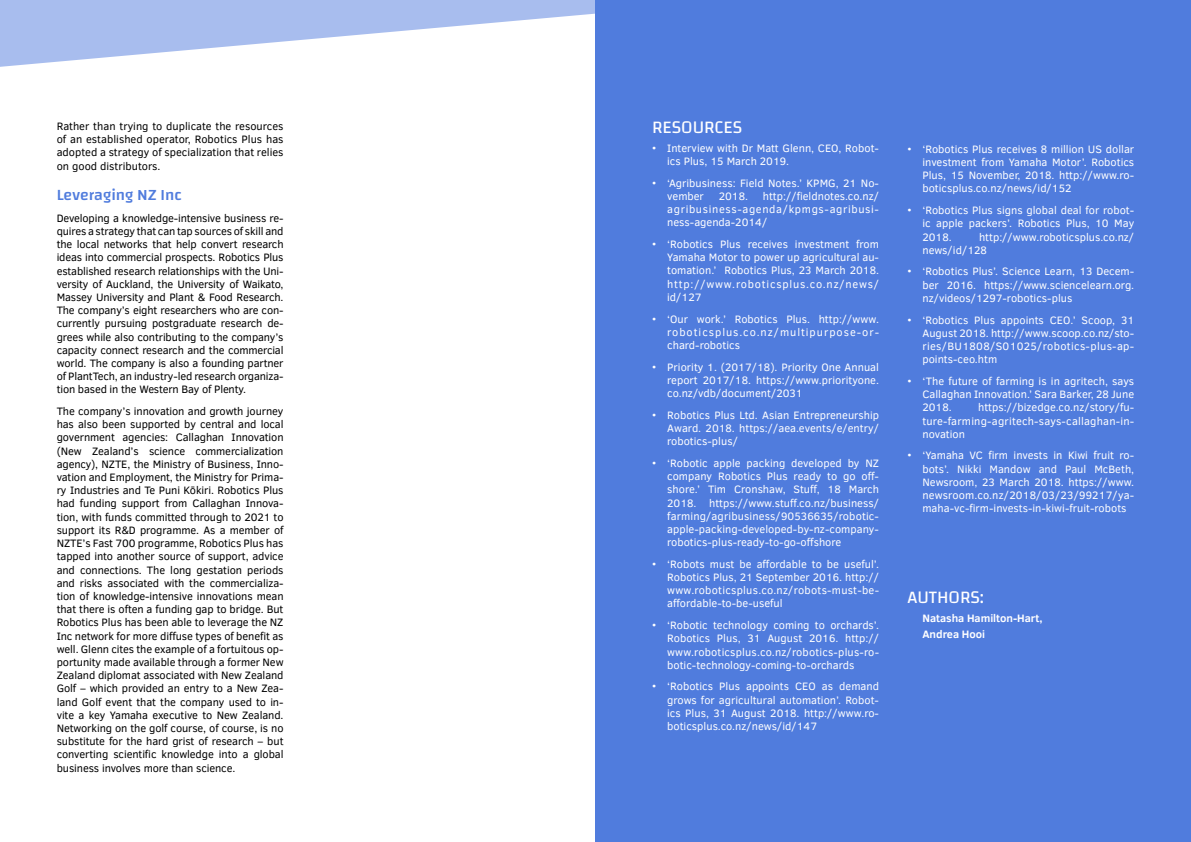
<style>
.page{position:relative;width:1191px;height:842px;background:#fff}
.page>*{position:absolute;margin:0;border:0;box-sizing:border-box;transform-origin:0 0}
.t1{font:18px "Changa";color:#fff}
.t2{font:500 16px "Changa";color:#507cdd}
.t3{font:11px/13.2px "Clear Sans";color:#fff;text-align:justify}
.t4{font:11px/13.2px "Clear Sans";letter-spacing:-.01em;color:#000;text-align:justify}
.t5{font:700 11px/16.5px "Clear Sans";color:#fff}
</style>
<div class="page">
<svg style="left:0;top:0;width:595px;height:67px;fill:#a8bdee"></svg>
<div style="left:595px;top:0;width:596px;height:842px;background:#507cdd"></div>
<p class="t4" style="left:57px;top:119px;width:228px">Rather than trying to duplicate the resources of an established operator, Robotics Plus has adopted a strategy of specialization that relies on good distributors.</p>
<h2 class="t2" style="left:57px;top:185px;width:126px">Leveraging NZ Inc</h2>
<p class="t4" style="left:57px;top:211px;width:228px">Developing a knowledge-intensive business re&shy;quires a strategy that can tap sources of skill and the local networks that help convert research ideas into commercial prospects. Robotics Plus established research relationships with the Uni&shy;versity of Auckland, the University of Waikato, Massey University and Plant &amp; Food Research.<br>The company’s eight researchers who are con&shy;currently pursuing postgraduate research de&shy;grees while also contributing to the company’s capacity connect research and the commercial world. The company is also a founding partner of PlantTech, an industry-led research organiza&shy;tion based in the Western Bay of Plenty.</p>
<p class="t4" style="left:57px;top:405px;width:228px">The company’s innovation and growth journey has also been supported by central and local government agencies: Callaghan Innovation (New Zealand’s science commercialization agency), NZTE, the Ministry of Business, Inno&shy;vation and Employment, the Ministry for Prima&shy;ry Industries and Te Puni Kōkiri. Robotics Plus had funding support from Callaghan Innova&shy;tion, with funds committed through to 2021 to support its R&amp;D programme. As a member of NZTE’s Fast 700 programme, Robotics Plus has tapped into another source of support, advice and connections. The long gestation periods and risks associated with the commercializa&shy;tion of knowledge-intensive innovations mean that there is often a funding gap to bridge. But Robotics Plus has been able to leverage the NZ Inc network for more diffuse types of benefit as well. Glenn cites the example of a fortuitous op&shy;portunity made available through a former New Zealand diplomat associated with New Zealand Golf – which provided an entry to a New Zea&shy;land Golf event that the company used to in&shy;vite a key Yamaha executive to New Zealand.<br>Networking on the golf course, of course, is no substitute for the hard grist of research – but converting scientific knowledge into a global business involves more than science.</p>
<h1 class="t1" style="left:652px;top:116px;width:91px">RESOURCES</h1>
<p class="t3" style="left:667px;top:141px;width:213px;text-indent:-15px">• Interview with Dr Matt Glenn, CEO, Robot&shy;ics Plus, 15 March 2019.</p>
<p class="t3" style="left:667px;top:176px;width:213px;text-indent:-15px">• ‘Agribusiness: Field Notes.’ KPMG, 21 No&shy;vember</p>
<p class="t3" style="left:667px;top:189px;width:213px;text-indent:96px">http://fieldnotes.co.nz/ agribusiness-agenda/kpmgs-agribusi&shy;ness-agenda-2014/</p>
<p class="t3" style="left:667px;top:238px;width:213px;text-indent:-15px">• ‘Robotics Plus receives investment from Yamaha Motor to power up agricultural au&shy;tomation.’ Robotics Plus, 23 March 2018. http://www.roboticsplus.co.nz/news/ id/127</p>
<p class="t3" style="left:667px;top:312px;width:213px;text-indent:-15px">• ‘Our work.’ Robotics Plus. http://www. roboticsplus.co.nz/multipurpose-or&shy;chard-robotics</p>
<p class="t3" style="left:667px;top:360px;width:213px;text-indent:-15px">• Priority 1. (2017/18). Priority One Annual report 2017/18. https://www.priorityone. co.nz/vdb/document/2031</p>
<p class="t3" style="left:667px;top:408px;width:213px;text-indent:-15px">• Robotics Plus Ltd. Asian Entrepreneurship Award. 2018. https://aea.events/e/entry/ robotics-plus/</p>
<p class="t3" style="left:667px;top:456px;width:213px;text-indent:-15px">• ‘Robotic apple packing developed by NZ company Robotics Plus ready to go off&shy;shore.’ Tim Cronshaw, Stuff, 18 March 2018. https://www.stuff.co.nz/business/ farming/agribusiness/90536635/robotic&shy;apple-packing-developed-by-nz-company&shy;robotics-plus-ready-to-go-offshore</p>
<p class="t3" style="left:667px;top:557px;width:213px;text-indent:-15px">• ‘Robots must be affordable to be useful’.<br>Robotics Plus, 21 September 2016. http:// www.roboticsplus.co.nz/robots-must-be&shy;affordable-to-be-useful</p>
<p class="t3" style="left:667px;top:619px;width:213px;text-indent:-15px">• ‘Robotic technology coming to orchards’.<br>Robotics Plus, 31 August 2016. http:// www.roboticsplus.co.nz/robotics-plus-ro&shy;botic-technology-coming-to-orchards</p>
<p class="t3" style="left:667px;top:680px;width:213px;text-indent:-15px">• ‘Robotics Plus appoints CEO as demand grows for agricultural automation’. Robot&shy;ics Plus, 31 August 2018. http://www.ro&shy;boticsplus.co.nz/news/id/147</p>
<p class="t3" style="left:718px;top:189px;width:31px">2018.</p>
<p class="t3" style="left:922px;top:142px;width:213px;text-indent:-15px">• ‘Robotics Plus receives 8 million US dollar investment from Yamaha Motor’. Robotics Plus, 15 November, 2018. http://www.ro&shy;boticsplus.co.nz/news/id/152</p>
<p class="t3" style="left:922px;top:204px;width:213px;text-indent:-15px">• ‘Robotics Plus signs global deal for robot&shy;ic apple packers’. Robotics Plus, 10 May 2018.</p>
<p class="t3" style="left:922px;top:230px;width:213px;text-indent:57px">http://www.roboticsplus.co.nz/ news/id/128</p>
<p class="t3" style="left:922px;top:265px;width:213px;text-indent:-15px">• ‘Robotics Plus’. Science Learn, 13 Decem&shy;ber 2016. https://www.sciencelearn.org. nz/videos/1297-robotics-plus</p>
<p class="t3" style="left:922px;top:313px;width:213px;text-indent:-15px">• ‘Robotics Plus appoints CEO.’ Scoop, 31<br>August 2018. http://www.scoop.co.nz/sto&shy;ries/BU1808/S01025/robotics-plus-ap&shy;points-ceo.htm</p>
<p class="t3" style="left:922px;top:374px;width:213px;text-indent:-15px">• ‘The future of farming is in agritech, says Callaghan Innovation.’ Sara Barker, 28 June 2018.</p>
<p class="t3" style="left:922px;top:401px;width:213px;text-indent:56px">https://bizedge.co.nz/story/fu&shy;ture-farming-agritech-says-callaghan-in&shy;novation</p>
<p class="t3" style="left:922px;top:449px;width:213px;text-indent:-15px">• ‘Yamaha VC firm invests in Kiwi fruit ro&shy;bots’. Nikki Mandow and Paul McBeth, Newsroom, 23 March 2018. https://www. newsroom.co.nz/2018/03/23/99217/ya&shy;maha-vc-firm-invests-in-kiwi-fruit-robots</p>
<h1 class="t1" style="left:907px;top:586px;width:78px">AUTHORS:</h1>
<p class="t5" style="left:922px;top:609px;width:122px">Natasha Hamilton-Hart,<br>Andrea Hooi</p>
</div>
